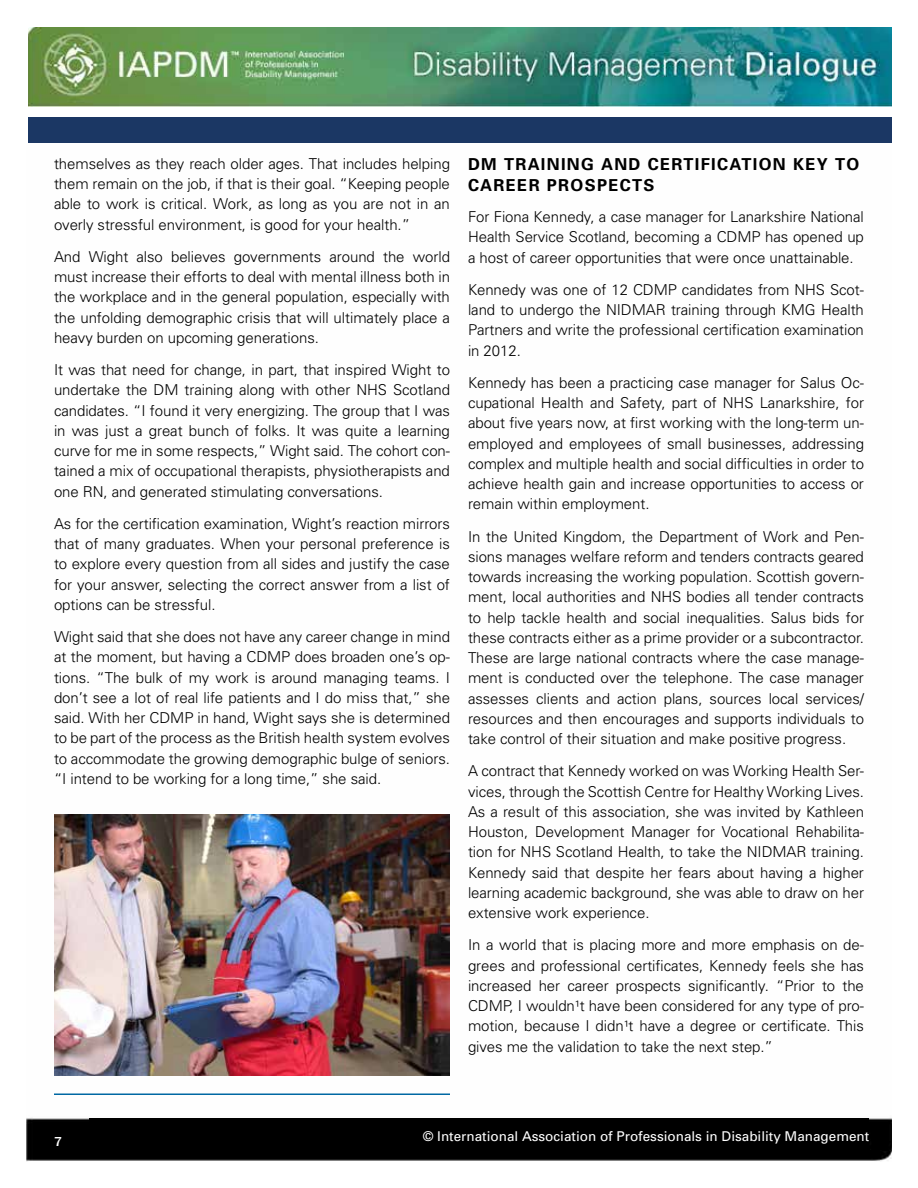
<style>
.page{position:relative;width:918px;height:1188px;background:#fff}
.page>*{position:absolute;margin:0;border:0;box-sizing:border-box;transform-origin:0 0}
.t1{font:700 16.5px "Univers";letter-spacing:.08em;color:#000}
.t2{font:300 15px/20.2px "Univers";letter-spacing:-.005em;color:#000;text-align:justify}
.t3{font:13.5px "Univers";color:#fff}
.t4{font:500 13.5px "Franklin Got URWT";color:#fff}
</style>
<div class="page">
<img style="left:26px;top:27px;width:866px;height:1134px">
<div style="left:27px;top:117px;width:865px;height:25px;background:#1b3764"></div>
<div style="left:90px;top:1119px;width:779px;height:38px;background:#000"></div>
<div style="left:0;top:0;width:28px;height:144px;background:#fff"></div>
<div style="left:24px;top:107px;width:873px;height:10px;background:#fff"></div>
<hr style="left:54px;top:1094px;width:396px;height:1px;background:#0068a3">
<img style="left:54px;top:815px;width:396px;height:260px">
<p class="t2" style="left:54px;top:153px;width:398px">themselves as they reach older ages. That includes helping them remain on the job, if that is their goal. “Keeping people able to work is critical. Work, as long as you are not in an overly stressful environment, is good for your health.”</p>
<p class="t2" style="left:54px;top:246px;width:398px">And Wight also believes governments around the world must increase their efforts to deal with mental illness both in the workplace and in the general population, especially with the unfolding demographic crisis that will ultimately place a heavy burden on upcoming generations.</p>
<p class="t2" style="left:54px;top:359px;width:398px">It was that need for change, in part, that inspired Wight to undertake the DM training along with other NHS Scotland candidates. “I found it very energizing. The group that I was in was just a great bunch of folks. It was quite a learning curve for me in some respects,” Wight said. The cohort con&shy;tained a mix of occupational therapists, physiotherapists and one RN, and generated stimulating conversations.</p>
<p class="t2" style="left:54px;top:513px;width:398px">As for the certification examination, Wight’s reaction mirrors that of many graduates. When your personal preference is to explore every question from all sides and justify the case for your answer, selecting the correct answer from a list of options can be stressful.</p>
<p class="t2" style="left:54px;top:626px;width:398px">Wight said that she does not have any career change in mind at the moment, but having a CDMP does broaden one’s op&shy;tions. “The bulk of my work is around managing teams. I don’t see a lot of real life patients and I do miss that,” she said. With her CDMP in hand, Wight says she is determined to be part of the process as the British health system evolves to accommodate the growing demographic bulge of seniors. “I intend to be working for a long time,” she said.</p>
<p class="t1" style="left:468px;top:154px;width:237px">DM TRAINING AND CERTIFICA</p>
<p class="t1" style="left:742px;top:154px;width:119px">TION KEY TO</p>
<p class="t1" style="left:468px;top:175px;width:141px">CAREE R PROSPEC</p>
<p class="t1" style="left:632px;top:175px;width:24px">TS</p>
<p class="t2" style="left:468px;top:206px;width:397px">For Fiona Kennedy, a case manager for Lanarkshire National Health Service Scotland, becoming a CDMP has opened up a host of career opportunities that were once unattainable.</p>
<p class="t2" style="left:468px;top:279px;width:398px">Kennedy was one of 12 CDMP candidates from NHS Scot&shy;land to undergo the NIDMAR training through KMG Health Partners and write the professional certification examination in 2012.</p>
<p class="t2" style="left:468px;top:372px;width:398px">Kennedy has been a practicing case manager for Salus Oc&shy;cupational Health and Safety, part of NHS Lanarkshire, for about five years now, at first working with the long-term un&shy;employed and employees of small businesses, addressing complex and multiple health and social difficulties in order to achieve health gain and increase opportunities to access or remain within employment.</p>
<p class="t2" style="left:468px;top:526px;width:398px">In the United Kingdom, the Department of Work and Pen&shy;sions manages welfare reform and tenders contracts geared towards increasing the working population. Scottish govern&shy;ment, local authorities and NHS bodies all tender contracts to help tackle health and social inequalities. Salus bids for these contracts either as a prime provider or a subcontractor.<br>These are large national contracts where the case manage&shy;ment is conducted over the telephone. The case manager assesses clients and action plans, sources local services/ resources and then encourages and supports individuals to take control of their situation and make positive progress.</p>
<p class="t2" style="left:468px;top:761px;width:398px">A contract that Kennedy worked on was Working Health Ser&shy;vices, through the Scottish Centre for Healthy Working Lives.<br>As a result of this association, she was invited by Kathleen Houston, Development Manager for Vocational Rehabilita&shy;tion for NHS Scotland Health, to take the NIDMAR training.<br>Kennedy said that despite her fears about having a higher learning academic background, she was able to draw on her extensive work experience.</p>
<p class="t2" style="left:468px;top:935px;width:398px">In a world that is placing more and more emphasis on de&shy;grees and professional certificates, Kennedy feels she has increased her career prospects significantly. “Prior to the CDMP, I wouldn¹t have been considered for any type of pro&shy;motion, because I didn¹t have a degree or certificate. This gives me the validation to take the next step.”</p>
<p class="t4" style="left:54px;top:1134px;width:9px">7</p>
<p class="t3" style="left:423px;top:1128px;width:448px">© International Association of Professionals in Disability Management</p>
</div>
